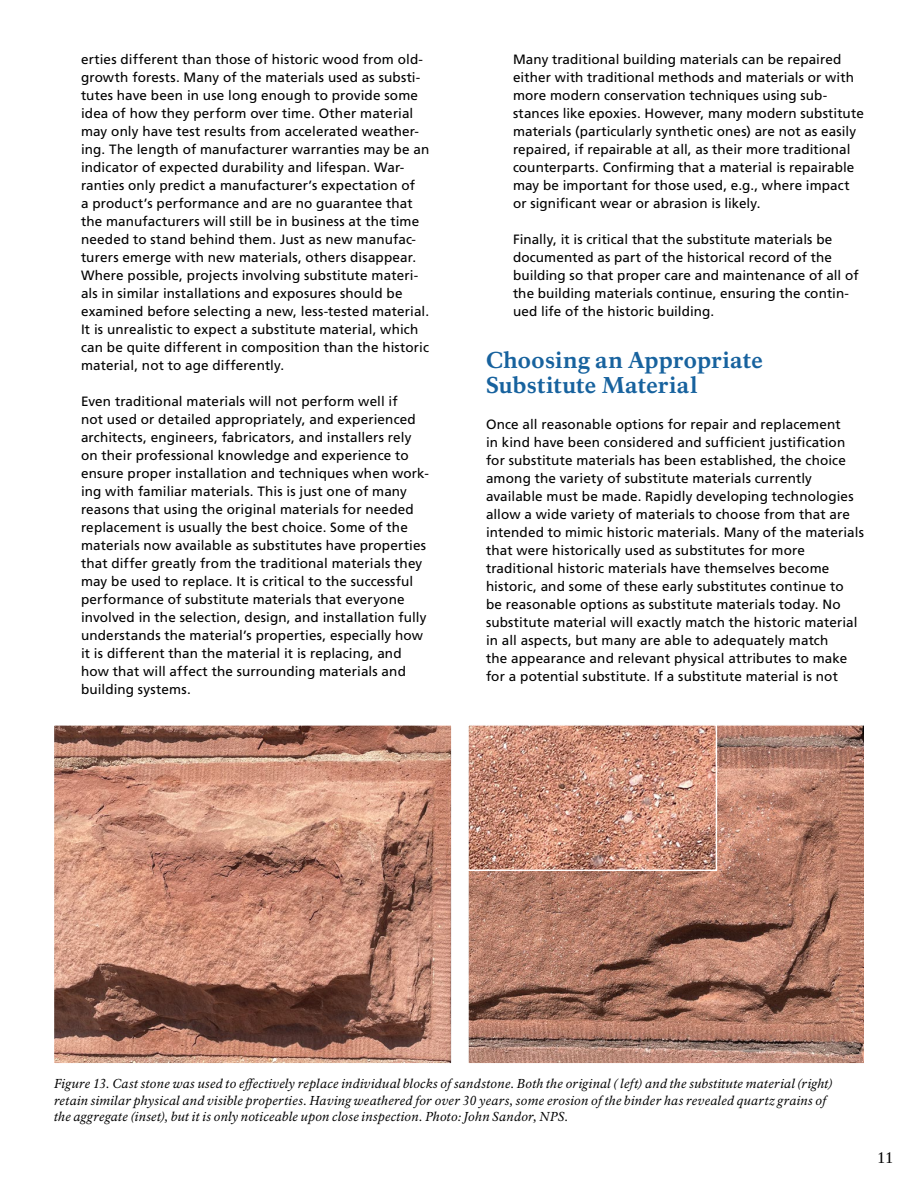
<style>
.page{position:relative;width:918px;height:1188px;background:#fff}
.page>*{position:absolute;margin:0;border:0;box-sizing:border-box;transform-origin:0 0}
._508_Main_body_headi{font:800 22.5px/25.5px "NPS Rawlinson OT";color:#17629e}
.t1{font:15px "NPS Rawlinson OT";color:#000}
._508_Body_bulleted_t{font:13.5px/18px "Frutiger LT Std";letter-spacing:.01em;color:#000}
._508_Body_text{font:13.5px/18px "Frutiger LT Std";letter-spacing:.01em;color:#000}
._508_Photo_captions{font:italic 12.75px/16.5px "NPS Rawlinson OT";letter-spacing:.02em;color:#000}
</style>
<div class="page">
<svg style="left:54px;top:725px;width:398px;height:339px;background:#b6816e"></svg>
<svg style="left:468px;top:725px;width:396px;height:339px;background:#ad7967"></svg>
<svg style="left:468px;top:725px;width:250px;height:147px;background:#c88e7a"></svg>
<p class="_508_Body_bulleted_t" style="left:81px;top:51px;width:350px">erties different than those of historic wood from old&shy;growth forests. Many of the materials used as substi&shy;tutes have been in use long enough to provide some idea of how they perform over time. Other material may only have test results from accelerated weather&shy;ing. The length of manufacturer warranties may be an indicator of expected durability and lifespan. War&shy;ranties only predict a manufacturer’s expectation of<br>a product’s performance and are no guarantee that the manufacturers will still be in business at the time needed to stand behind them. Just as new manufac&shy;turers emerge with new materials, others disappear.<br>Where possible, projects involving substitute materi&shy;als in similar installations and exposures should be examined before selecting a new, less-tested material.<br>It is unrealistic to expect a substitute material, which can be quite different in composition than the historic material, not to age differently.</p>
<p class="_508_Body_bulleted_t" style="left:81px;top:392px;width:349px">Even traditional materials will not perform well if<br>not used or detailed appropriately, and experienced architects, engineers, fabricators, and installers rely on their professional knowledge and experience to ensure proper installation and techniques when work&shy;ing with familiar materials. This is just one of many reasons that using the original materials for needed replacement is usually the best choice. Some of the materials now available as substitutes have properties that differ greatly from the traditional materials they may be used to replace. It is critical to the successful performance of substitute materials that everyone involved in the selection, design, and installation fully understands the material’s properties, especially how it is different than the material it is replacing, and how that will affect the surrounding materials and building systems.</p>
<p class="_508_Body_bulleted_t" style="left:513px;top:50px;width:352px">Many traditional building materials can be repaired either with traditional methods and materials or with more modern conservation techniques using sub&shy;stances like epoxies. However, many modern substitute materials (particularly synthetic ones) are not as easily repaired, if repairable at all, as their more traditional counterparts. Confirming that a material is repairable may be important for those used, e.g., where impact or significant wear or abrasion is likely.</p>
<p class="_508_Body_bulleted_t" style="left:513px;top:230px;width:347px">Finally, it is critical that the substitute materials be documented as part of the historical record of the building so that proper care and maintenance of all of the building materials continue, ensuring the contin&shy;ued life of the historic building.</p>
<p class="_508_Main_body_headi" style="left:486px;top:348px;width:279px">Choosing an Appropriate<br>Substitute Material</p>
<p class="_508_Body_text" style="left:486px;top:416px;width:379px">Once all reasonable options for repair and replacement<br>in kind have been considered and sufficient justification for substitute materials has been established, the choice among the variety of substitute materials currently available must be made. Rapidly developing technologies allow a wide variety of materials to choose from that are intended to mimic historic materials. Many of the materials that were historically used as substitutes for more traditional historic materials have themselves become historic, and some of these early substitutes continue to<br>be reasonable options as substitute materials today. No substitute material will exactly match the historic material in all aspects, but many are able to adequately match<br>the appearance and relevant physical attributes to make for a potential substitute. If a substitute material is not</p>
<p class="_508_Photo_captions" style="left:54px;top:1076px;width:780px">Figure 13. Cast stone was used to effectively replace individual blocks of sandstone. Both the original ( left) and the substitute material (right) retain similar physical and visible properties. Having weathered for over 30 years, some erosion of the binder has revealed quartz grains of the aggregate (inset), but it is only noticeable upon close inspection. Photo: John Sandor, NPS.</p>
<p class="t1" style="left:878px;top:1149px;width:17px">11</p>
</div>
